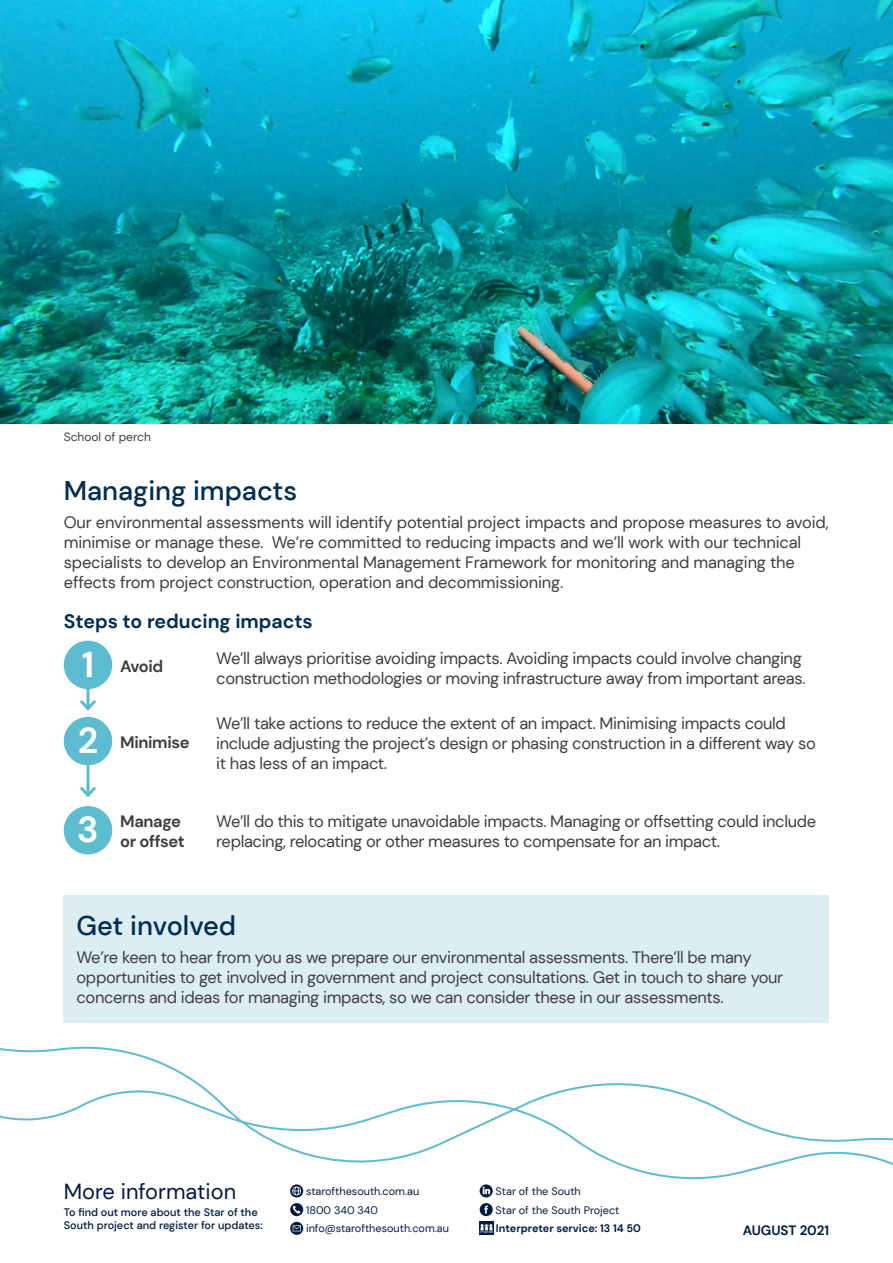
<style>
.page{position:relative;width:893px;height:1263px;background:#fff}
.page>*{position:absolute;margin:0;border:0;box-sizing:border-box;transform-origin:0 0}
.t1{font:700 36px "DM Sans";color:#fff}
.t2{font:500 27px "DM Sans";color:#002e52}
.t3{font:21.75px "DM Sans";color:#001c41}
.t4{font:700 19.5px "DM Sans";color:#002e52}
.t5{font:16.5px/19.8px "DM Sans";letter-spacing:-.02em;color:#3e3e3f}
.t6{font:700 16.5px "DM Sans";letter-spacing:-.02em;color:#3e3e3f}
.t7{font:700 13.5px "DM Sans";color:#001c41}
.t8{font:12px "DM Sans";color:#3e3e3f}
.t9{font:10.95px/18.8px "DM Sans";color:#001c41}
.t10{font:500 10.95px/13px "DM Sans";color:#001c41}
.t11{font:700 10.95px "DM Sans";color:#001c41}
</style>
<div class="page">
<svg style="left:0;top:1084px;width:893px;height:132px"></svg>
<img style="left:0;top:0;width:893px;height:423px">
<div style="left:64px;top:895px;width:765px;height:128px;background:#ddeef3"></div>
<div style="left:64px;top:641px;width:48px;height:48px;background:#5dbcd0;border-radius:50%"></div>
<div style="left:64px;top:717px;width:48px;height:48px;background:#5dbcd0;border-radius:50%"></div>
<div style="left:64px;top:806px;width:48px;height:48px;background:#5dbcd0;border-radius:50%"></div>
<svg style="left:480px;top:1184px;width:13px;height:13px"></svg>
<svg style="left:483px;top:1187px;width:7px;height:7px"></svg>
<svg style="left:480px;top:1203px;width:13px;height:13px"></svg>
<svg style="left:484px;top:1205px;width:4px;height:8px"></svg>
<svg style="left:480px;top:1222px;width:13px;height:13px"></svg>
<svg style="left:290px;top:1184px;width:13px;height:13px"></svg>
<svg style="left:292px;top:1186px;width:9px;height:9px"></svg>
<svg style="left:290px;top:1203px;width:13px;height:13px"></svg>
<svg style="left:291px;top:1205px;width:9px;height:10px"></svg>
<svg style="left:290px;top:1222px;width:13px;height:13px"></svg>
<svg style="left:293px;top:1225px;width:8px;height:6px"></svg>
<hr style="left:86px;top:683px;width:3px;height:26px;background:#5dbcd0">
<svg style="left:80px;top:697px;width:16px;height:14px"></svg>
<hr style="left:86px;top:765px;width:3px;height:30px;background:#5dbcd0">
<svg style="left:80px;top:783px;width:16px;height:15px"></svg>
<p class="t8" style="left:64px;top:429px;width:89px">School of perch</p>
<p class="t2" style="left:64px;top:474px;width:235px">Managing impacts</p>
<p class="t5" style="left:64px;top:513px;width:766px">Our environmental assessments will identify potential project impacts and propose measures to avoid, minimise or manage these. We’re committed to reducing impacts and we’ll work with our technical specialists to develop an Environmental Management Framework for monitoring and managing the effects from project construction, operation and decommissioning.</p>
<p class="t4" style="left:64px;top:609px;width:250px">Steps to reducing impacts</p>
<p class="t1" style="left:82px;top:642px;width:14px">1</p>
<p class="t1" style="left:78px;top:717px;width:22px">2</p>
<p class="t6" style="left:120px;top:656px;width:45px">Avoid</p>
<p class="t6" style="left:120px;top:732px;width:71px">Minimise</p>
<p class="t1" style="left:77px;top:807px;width:23px">3</p>
<p class="t6" style="left:120px;top:811px;width:62px">Manage</p>
<p class="t6" style="left:120px;top:831px;width:66px">or offset</p>
<p class="t5" style="left:216px;top:648px;width:591px">We’ll always prioritise avoiding impacts. Avoiding impacts could involve changing construction methodologies or moving infrastructure away from important areas.</p>
<p class="t5" style="left:216px;top:713px;width:601px">We’ll take actions to reduce the extent of an impact. Minimising impacts could include adjusting the project’s design or phasing construction in a different way so it has less of an impact.</p>
<p class="t5" style="left:216px;top:811px;width:601px">We’ll do this to mitigate unavoidable impacts. Managing or offsetting could include replacing, relocating or other measures to compensate for an impact.</p>
<p class="t2" style="left:77px;top:908px;width:161px">Get involved</p>
<p class="t5" style="left:77px;top:947px;width:708px">We’re keen to hear from you as we prepare our environmental assessments. There’ll be many opportunities to get involved in government and project consultations. Get in touch to share your concerns and ideas for managing impacts, so we can consider these in our assessments.</p>
<p class="t3" style="left:64px;top:1178px;width:174px">More information</p>
<p class="t10" style="left:64px;top:1206px;width:201px">To find out more about the Star of the<br>South project and register for updates:</p>
<p class="t9" style="left:306px;top:1182px;width:144px">starofthesouth.com.au<br>1800 340 340 info@starofthesouth.com.au</p>
<p class="t9" style="left:496px;top:1182px;width:125px">Star of the South<br>Star of the South Project</p>
<p class="t11" style="left:496px;top:1222px;width:146px">Interpreter service: 13 14 50</p>
<p class="t7" style="left:743px;top:1222px;width:88px">AUGUST 2021</p>
</div>
